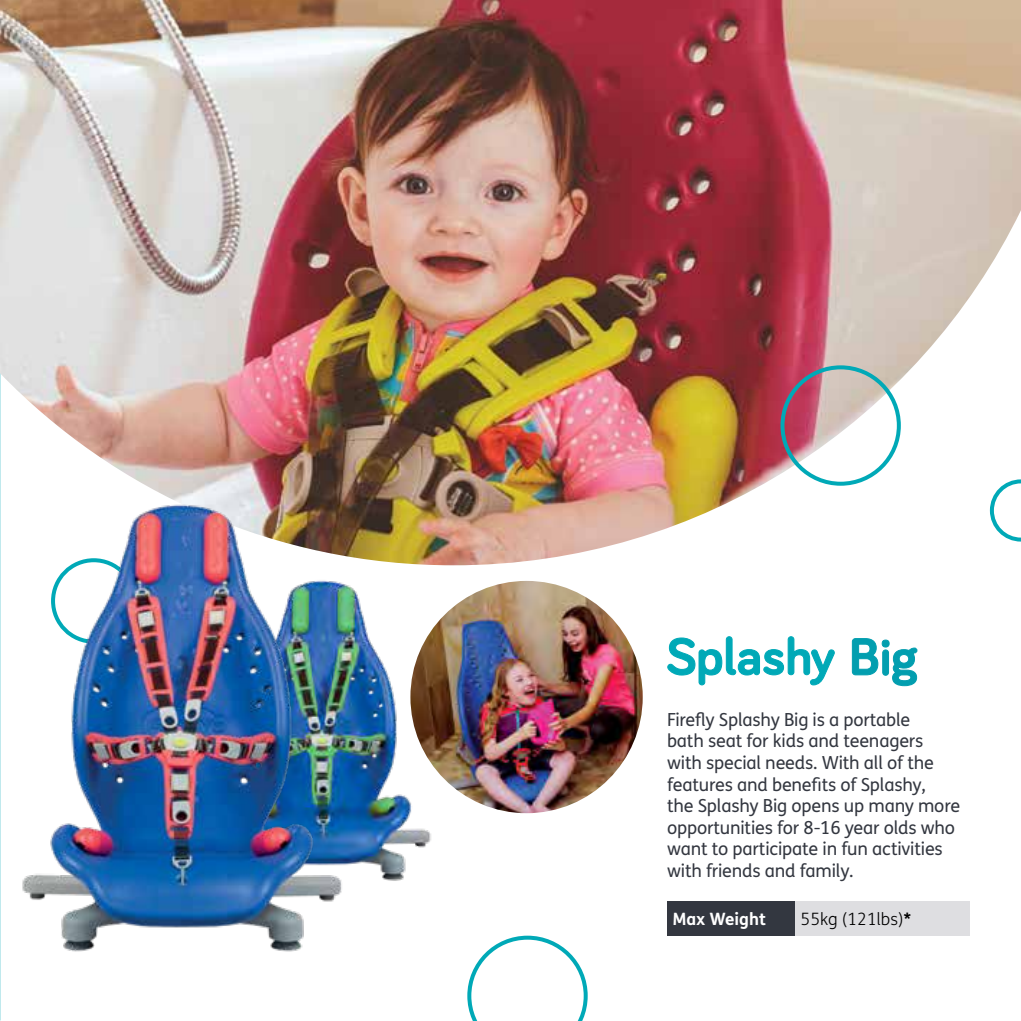
<style>
.page{position:relative;width:1021px;height:1021px;background:#fff}
.page>*{position:absolute;margin:0;border:0;box-sizing:border-box;transform-origin:0 0}
.t1{font:18px/21.6px "FS Me";letter-spacing:-.01em;color:#333740}
.t2{font:300 17px "FS Me";color:#000}
.t3{font:700 17px "FS Me";color:#fff}
.s1{font-weight:700}
</style>
<div class="page">
<img style="left:410px;top:581px;width:232px;height:232px;border-radius:116px">
<img style="left:0;top:0;width:1020px;height:565px">
<div style="left:667px;top:901px;width:128px;height:34px;background:#333740"></div>
<div style="left:795px;top:901px;width:174px;height:34px;background:#dedee1"></div>
<img style="left:377px;top:534px;width:76px;height:347px">
<img style="left:0;top:435px;width:377px;height:585px">
<svg style="left:467px;top:935px;width:120px;height:85px"></svg>
<svg style="left:989px;top:479px;width:31px;height:62px"></svg>
<div style="left:780px;top:365px;width:120px;height:120px;border:4px solid #00a9b7;border-radius:50%"></div>
<svg style="left:667px;top:636px;width:168px;height:50px"></svg>
<svg style="left:851px;top:638px;width:66px;height:48px"></svg>
<p class="t1" style="left:667px;top:708px;width:294px">Firefly Splashy Big is a portable<br>bath seat for kids and teenagers with special needs. With all of the features and benefits of Splashy,<br>the Splashy Big opens up many more opportunities for 8-16 year olds who want to participate in fun activities with friends and family.</p>
<p class="t3" style="left:672px;top:905px;width:95px">Max Weight</p>
<p class="t2" style="left:800px;top:907px;width:112px">55kg (121lbs)<span class="s1">*</span></p>
</div>
